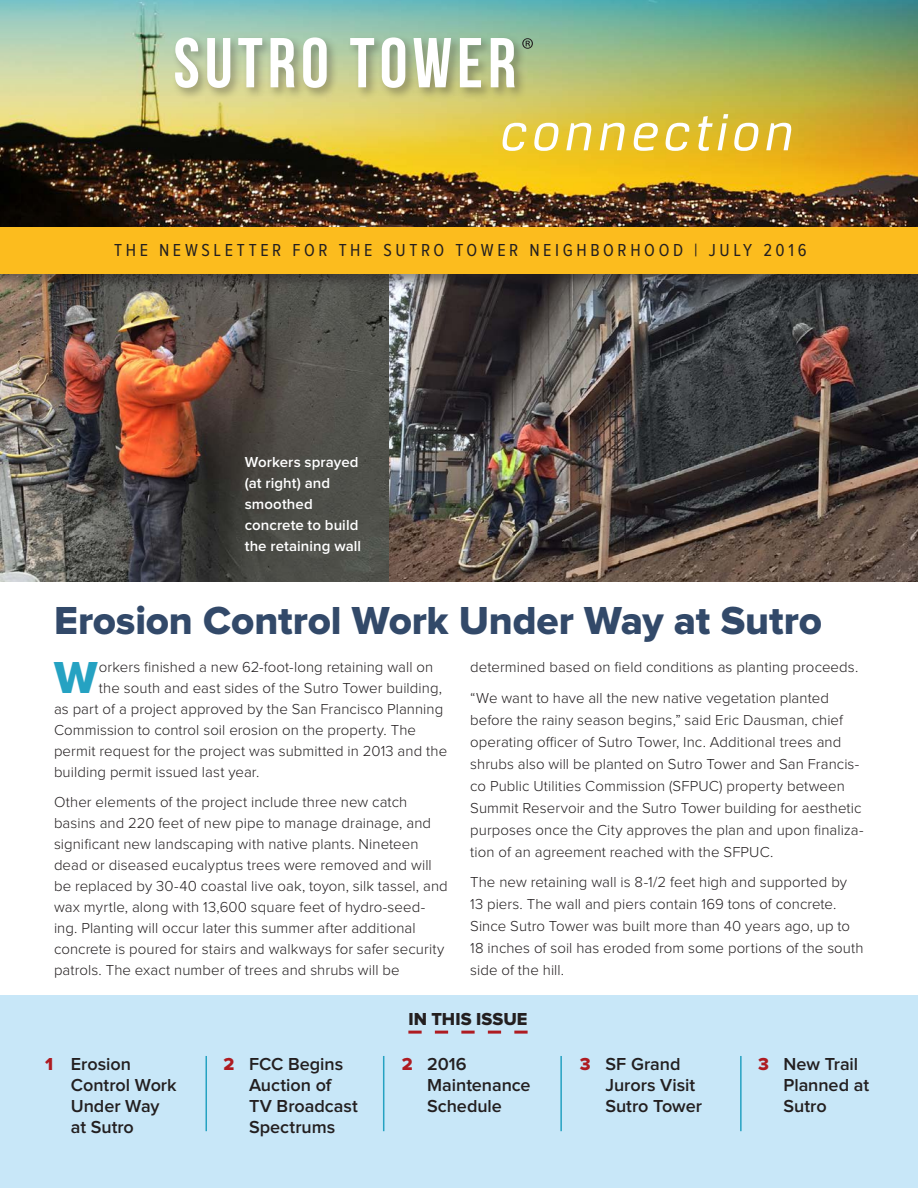
<style>
.page{position:relative;width:918px;height:1188px;background:#fff}
.page>*{position:absolute;margin:0;border:0;box-sizing:border-box;transform-origin:0 0}
.t1{font:italic 54px "Breuer Text";letter-spacing:.085em;color:#fff}
.main-1stG-drop{font:46.5px "Proxima Nova Extrabld";color:#25a2c2}
.t2{font:40.5px "Proxima Nova Extrabld";letter-spacing:-.005em;color:#324969}
.t3{font:600 18px/21px "Proxima Nova";color:#231f20}
.t4{font:18px "Proxima Nova Cond";letter-spacing:.2em;color:#231f20}
.t5{font:18px "Proxima Nova Extrabld";letter-spacing:.005em;color:#231f20}
.p_main{font:300 15px/22px "Proxima Nova";letter-spacing:.005em;color:#231f20}
.main-1stG-drop-2{font:300 15px "Proxima Nova";letter-spacing:.005em;color:#231f20}
.Caption_black{font:600 15px/21px "Proxima Nova";letter-spacing:.005em;color:#fff}
.s1{font-family:"Proxima Nova Extrabld";font-weight:400;color:#ae1b21}
</style>
<div class="page">
<div style="left:0;top:996px;width:918px;height:192px;background:#c8e7f8"></div>
<img style="left:0;top:0;width:918px;height:581px">
<div style="left:172px;top:35px;width:355px;height:65px;background:#231f20;opacity:.35"></div>
<svg style="left:175px;top:37px;width:340px;height:51px"></svg>
<svg style="left:522px;top:38px;width:11px;height:11px"></svg>
<svg style="left:408px;top:1031px;width:120px;height:3px"></svg>
<div style="left:0;top:226px;width:918px;height:64px;background:#231f20;opacity:.48"></div>
<div style="left:0;top:227px;width:918px;height:47px;background:#fcbc1e"></div>
<hr style="left:206px;top:1056px;width:1px;height:75px;background:#25a2c2">
<hr style="left:383px;top:1056px;width:1px;height:75px;background:#25a2c2">
<hr style="left:560px;top:1056px;width:2px;height:75px;background:#25a2c2">
<hr style="left:740px;top:1056px;width:2px;height:75px;background:#25a2c2">
<p class="t1" style="left:500px;top:103px;width:295px">connection</p>
<p class="t4" style="left:114px;top:240px;width:694px">THE NEWSLETTER FOR THE SUTRO TOWER NEIGHBORHOOD | JULY 2016</p>
<p class="Caption_black" style="left:245px;top:452px;width:118px">Workers sprayed (at right) and smoothed concrete to build the retaining wall</p>
<h1 class="t2" style="left:54px;top:597px;width:770px">Erosion Control Work Under Way at Sutro</h1>
<p class="main-1stG-drop" style="left:54px;top:650px;width:45px">W</p>
<p class="main-1stG-drop-2" style="left:99px;top:658px;width:336px">orkers finished a new 62-foot-long retaining wall on</p>
<p class="p_main" style="left:470px;top:656px;width:390px">determined based on field conditions as planting proceeds.</p>
<p class="p_main" style="left:470px;top:687px;width:395px">“We want to have all the new native vegetation planted before the rainy season begins,” said Eric Dausman, chief operating officer of Sutro Tower, Inc. Additional trees and shrubs also will be planted on Sutro Tower and San Francis&shy;co Public Utilities Commission (SFPUC) property between Summit Reservoir and the Sutro Tower building for aesthetic purposes once the City approves the plan and upon finaliza&shy;tion of an agreement reached with the SFPUC.</p>
<p class="p_main" style="left:470px;top:872px;width:395px">The new retaining wall is 8-1/2 feet high and supported by 13 piers. The wall and piers contain 169 tons of concrete.<br>Since Sutro Tower was built more than 40 years ago, up to 18 inches of soil has eroded from some portions of the south side of the hill.</p>
<p class="main-1stG-drop-2" style="left:99px;top:679px;width:345px">the south and east sides of the Sutro Tower building,</p>
<p class="main-1stG-drop-2" style="left:54px;top:700px;width:391px">as part of a project approved by the San Francisco Planning</p>
<p class="main-1stG-drop-2" style="left:54px;top:721px;width:364px">Commission to control soil erosion on the property. The</p>
<p class="main-1stG-drop-2" style="left:54px;top:742px;width:395px">permit request for the project was submitted in 2013 and the</p>
<p class="main-1stG-drop-2" style="left:54px;top:763px;width:207px">building permit issued last year.</p>
<p class="p_main" style="left:54px;top:792px;width:395px;line-height:21px">Other elements of the project include three new catch basins and 220 feet of new pipe to manage drainage, and significant new landscaping with native plants. Nineteen dead or diseased eucalyptus trees were removed and will be replaced by 30-40 coastal live oak, toyon, silk tassel, and wax myrtle, along with 13,600 square feet of hydro-seed&shy;ing. Planting will occur later this summer after additional concrete is poured for stairs and walkways for safer security patrols. The exact number of trees and shrubs will be</p>
<p class="t5" style="left:408px;top:1008px;width:121px">IN THIS ISSUE</p>
<p class="t3" style="left:71px;top:1054px;width:107px;text-indent:-26px"><span class="s1">1</span> Erosion<br>Control Work<br>Under Way at Sutro</p>
<p class="t3" style="left:249px;top:1054px;width:110px;text-indent:-26px"><span class="s1">2</span> FCC Begins<br>Auction of<br>TV Broadcast<br>Spectrums</p>
<p class="t3" style="left:427px;top:1054px;width:105px;text-indent:-26px"><span class="s1">2</span> 2016<br>Maintenance<br>Schedule</p>
<p class="t3" style="left:605px;top:1054px;width:98px;text-indent:-26px"><span class="s1">3</span> SF Grand<br>Jurors Visit<br>Sutro Tower</p>
<p class="t3" style="left:784px;top:1054px;width:87px;text-indent:-25px"><span class="s1">3</span> New Trail<br>Planned at<br>Sutro</p>
</div>
